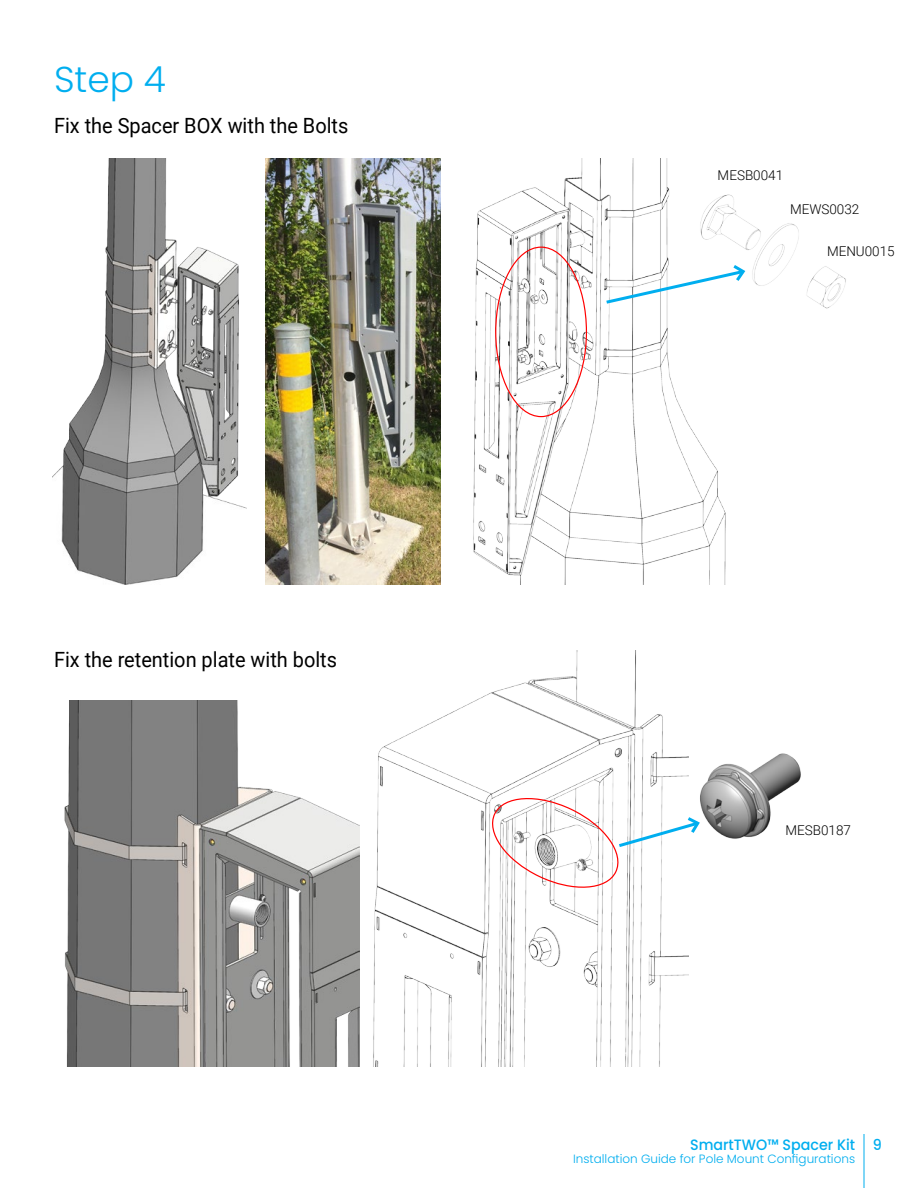
<style>
.page{position:relative;width:918px;height:1188px;background:#fff}
.page>*{position:absolute;margin:0;border:0;box-sizing:border-box;transform-origin:0 0}
.t1{font:300 36px "Poppins";color:#00aeef}
.t2{font:21px "Roboto";color:#000;scale:.95 1}
.t3{font:500 15px "Poppins";color:#00aeef;scale:.95 1}
.t4{font:300 13.5px "Roboto";color:#000}
.t5{font:300 12px "Poppins";color:#00aeef}
</style>
<div class="page">
<hr style="left:864px;top:1134px;width:1px;height:54px;background:#00aeef">
<img style="left:735px;top:210px;width:111px;height:99px">
<img style="left:52px;top:158px;width:195px;height:426px">
<img style="left:266px;top:158px;width:174px;height:426px">
<img style="left:473px;top:158px;width:262px;height:426px">
<img style="left:700px;top:753px;width:101px;height:86px">
<img style="left:64px;top:700px;width:284px;height:366px">
<img style="left:348px;top:651px;width:340px;height:415px">
<svg style="left:603px;top:262px;width:144px;height:44px"></svg>
<svg style="left:486px;top:793px;width:216px;height:99px"></svg>
<h1 class="t1" style="left:54px;top:58px;width:114px">Step 4</h1>
<p class="t2" style="left:54px;top:111px;width:311px">Fix the Spacer BOX with the Bolts</p>
<p class="t2" style="left:54px;top:645px;width:299px">Fix the retention plate with bolts</p>
<p class="t4" style="left:718px;top:165px;width:67px">MESB0041</p>
<p class="t4" style="left:790px;top:200px;width:71px">MEWS0032</p>
<p class="t4" style="left:827px;top:242px;width:69px">MENU0015</p>
<p class="t4" style="left:785px;top:821px;width:67px">MESB0187</p>
<p class="t3" style="left:690px;top:1136px;width:203px">SmartTWO™ Spacer Kit 9</p>
<p class="t5" style="left:573px;top:1152px;width:284px">Installation Guide for Pole Mount Configurations</p>
</div>
